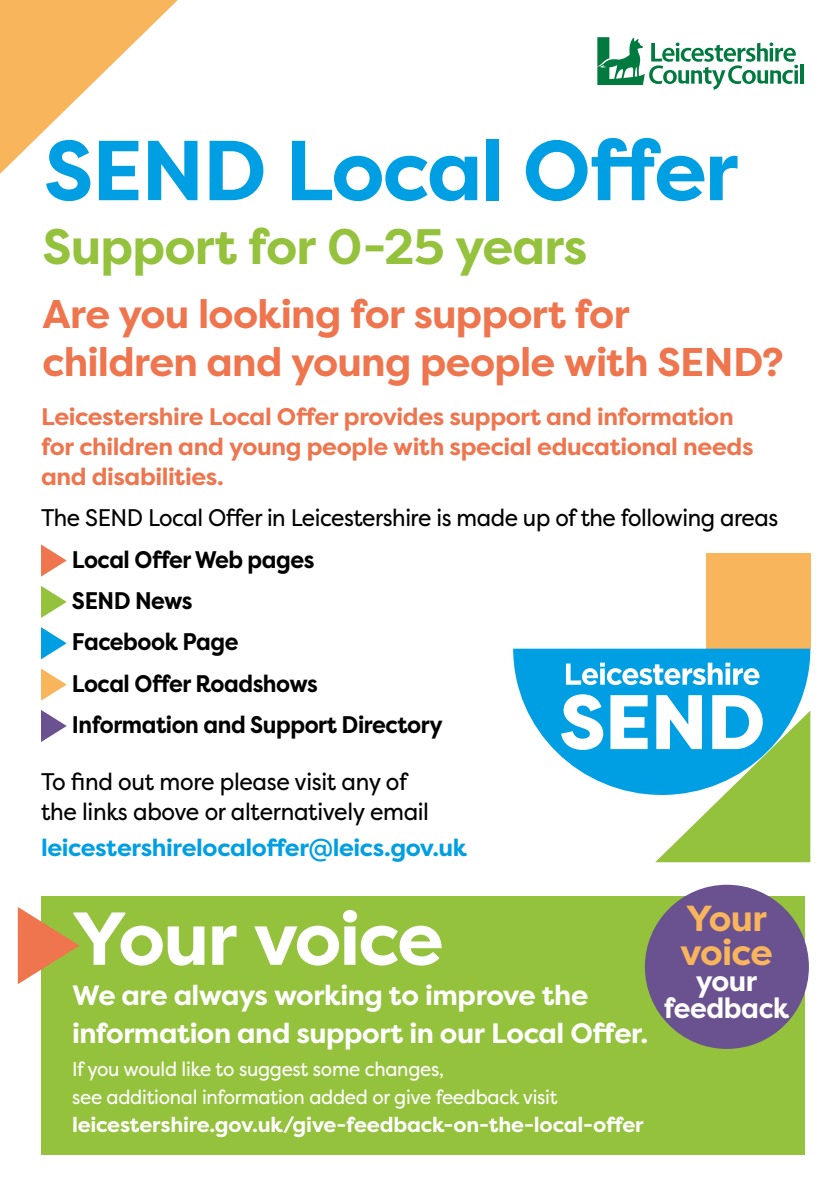
<style>
.page{position:relative;width:840px;height:1191px;background:#fff}
.page>*{position:absolute;margin:0;border:0;box-sizing:border-box;transform-origin:0 0}
.t1{font:700 84.8px "Filson Pro";letter-spacing:-.025em;color:#009fe3}
.t2{font:700 74.8px "Filson Pro";letter-spacing:-.03em;color:#fff}
.t3{font:700 49.8px "Filson Pro";letter-spacing:-.02em;color:#94c23d}
.t4{font:700 40px/48px "Filson Pro";letter-spacing:-.02em;color:#ee754d}
.t5{font:700 36.2px/34px "Filson Pro";letter-spacing:-.02em;color:#f9b55c}
.t6{font:700 28.4px/26.2px "Filson Pro";letter-spacing:-.015em;color:#fff;text-align:center}
.t7{font:700 28px/38px "Filson Pro";letter-spacing:-.015em;color:#fff}
.t8{font:700 24px/30px "Filson Pro";letter-spacing:-.015em;color:#ee754d}
.t9{font:700 24px "Filson Pro";letter-spacing:-.02em;color:#000;scale:.93 1}
.t10{font:24px/30px "Filson Pro";letter-spacing:-.02em;color:#000;scale:.94 1}
.t11{font:24px "Filson Pro";letter-spacing:-.02em;color:#000;scale:.93 1}
.t12{font:700 24px "Filson Pro";letter-spacing:-.015em;color:#009fe3}
.t13{font:700 21px "Filson Pro";letter-spacing:-.01em;color:#fff}
.t14{font:20px/28px "Filson Pro";letter-spacing:-.015em;color:#fff;scale:.94 1}
</style>
<div class="page">
<svg style="left:41px;top:544px;width:26px;height:32px"></svg>
<svg style="left:41px;top:586px;width:26px;height:32px"></svg>
<svg style="left:41px;top:627px;width:26px;height:32px"></svg>
<svg style="left:41px;top:668px;width:26px;height:32px"></svg>
<svg style="left:41px;top:710px;width:26px;height:32px"></svg>
<svg style="left:800px;top:64px;width:3px;height:20px"></svg>
<svg style="left:597px;top:37px;width:200px;height:53px"></svg>
<div style="left:705px;top:553px;width:104px;height:95px;background:#f9b55c"></div>
<svg style="left:513px;top:648px;width:296px;height:108px;background:#25ace6"></svg>
<svg style="left:565px;top:662px;width:194px;height:23px"></svg>
<div style="left:41px;top:896px;width:763px;height:259px;background:#94c23d"></div>
<svg style="left:0;top:0;width:178px;height:174px"></svg>
<div style="left:644px;top:884px;width:164px;height:165px;background:#6a518f;border-radius:50%"></div>
<svg style="left:18px;top:907px;width:61px;height:77px"></svg>
<svg style="left:561px;top:694px;width:248px;height:168px"></svg>
<p class="t1" style="left:44px;top:117px;width:696px">SEND Local Offer</p>
<p class="t3" style="left:42px;top:215px;width:546px">Support for 0-25 years</p>
<p class="t4" style="left:42px;top:290px;width:742px">Are you looking for support for children and young people with SEND?</p>
<p class="t8" style="left:41px;top:402px;width:713px">Leicestershire Local Offer provides support and information for children and young people with special educational needs and disabilities.</p>
<p class="t11" style="left:41px;top:502px;width:793px">The SEND Local Offer in Leicestershire is made up of the following areas</p>
<p class="t9" style="left:72px;top:544px;width:262px">Local Offer Web pages</p>
<p class="t9" style="left:72px;top:585px;width:131px">SEND News</p>
<p class="t9" style="left:72px;top:627px;width:180px">Facebook Page</p>
<p class="t9" style="left:72px;top:668px;width:266px">Local Offer Roadshows</p>
<p class="t9" style="left:72px;top:709px;width:400px">Information and Support Directory</p>
<p class="t10" style="left:41px;top:766px;width:414px">To find out more please visit any of the links above or alternatively email</p>
<p class="t12" style="left:41px;top:832px;width:427px">leicestershirelocaloffer@leics.gov.uk</p>
<p class="t2" style="left:72px;top:891px;width:372px">Your voice</p>
<p class="t7" style="left:72px;top:976px;width:577px">We are always working to improve the information and support in our Local Offer.</p>
<p class="t14" style="left:72px;top:1055px;width:518px">If you would like to suggest some changes,<br>see additional information added or give feedback visit</p>
<p class="t13" style="left:72px;top:1111px;width:572px">leicestershire.gov.uk/give-feedback-on-the-local-offer</p>
<p class="t5" style="left:679px;top:902px;width:94px">Your voice</p>
<p class="t6" style="left:663px;top:968px;width:127px">your feedback</p>
</div>
